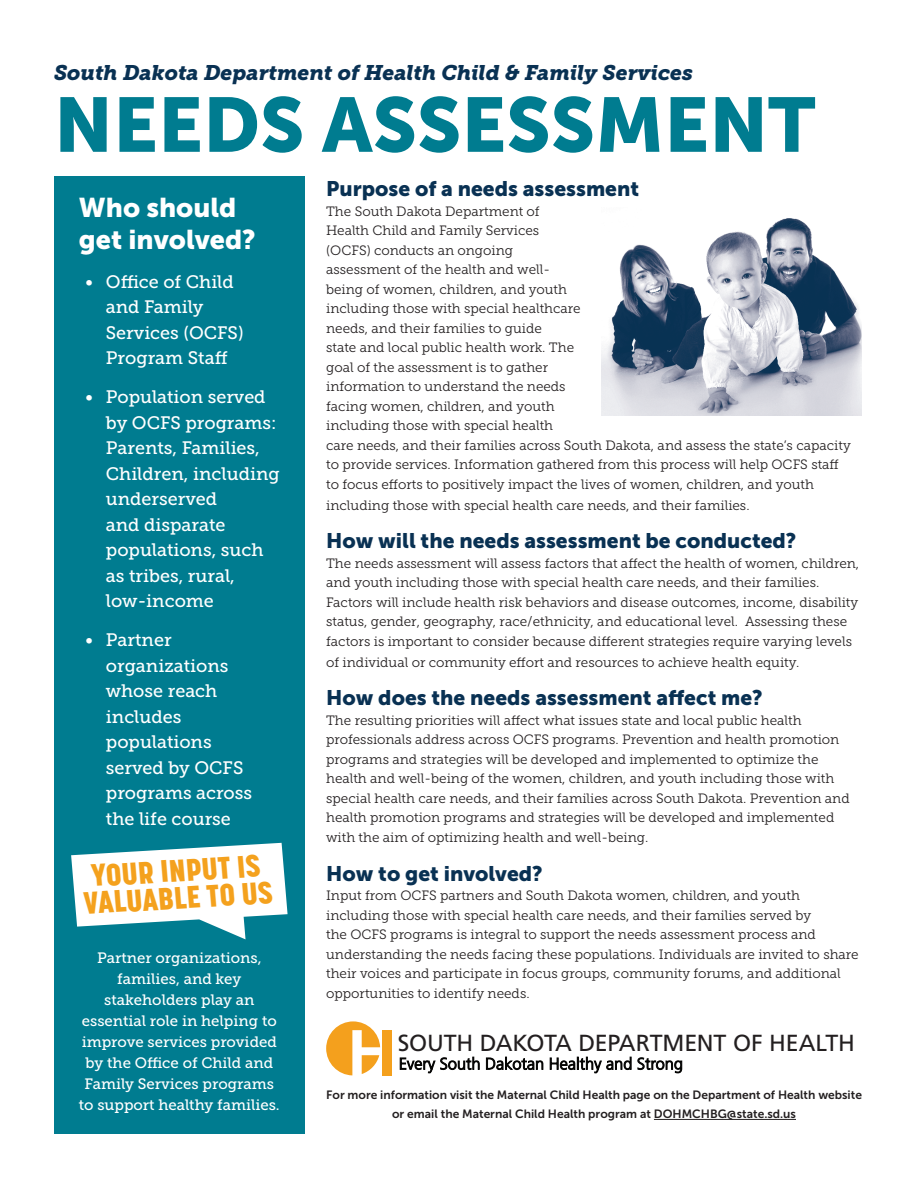
<style>
.page{position:relative;width:918px;height:1188px;background:#fff}
.page>*{position:absolute;margin:0;border:0;box-sizing:border-box;transform-origin:0 0}
.t1{font:76.5px "Museo Sans 900";color:#007c90}
.t2{font:800 30.75px/27.2px "Korolev Condensed";color:#f4a11d;scale:1.07 1}
.t3{font:27px/31.5px "Museo Sans 900";color:#fff}
.t4{font:23.25px "Frutiger";letter-spacing:-.01em;color:#231f20}
.t5{font:21px "Museo Sans 900";color:#093153}
.t6{font:italic 21px "Museo Slab 900";color:#093153}
.t7{font:18px/25.5px "Museo Slab 500";color:#fff}
.t8{font:15px/21px "Museo Slab 500";color:#fff;text-align:center}
.t9{font:13.5px/19.5px "Museo Slab 300";color:#231f20}
.t10{font:12px/19.5px "Museo Sans 700";color:#231f20;text-align:center}
</style>
<div class="page">
<div style="left:54px;top:177px;width:251px;height:957px;background:#007c90"></div>
<img style="left:601px;top:218px;width:261px;height:198px">
<svg style="left:71px;top:843px;width:217px;height:97px"></svg>
<div style="left:383px;top:1030px;width:9px;height:45px;background:#f4a01d"></div>
<svg style="left:326px;top:1021px;width:54px;height:54px"></svg>
<svg style="left:400px;top:1058px;width:35px;height:15px"></svg>
<svg style="left:441px;top:1057px;width:38px;height:13px"></svg>
<svg style="left:486px;top:1057px;width:57px;height:13px"></svg>
<svg style="left:550px;top:1057px;width:51px;height:16px"></svg>
<svg style="left:607px;top:1057px;width:24px;height:13px"></svg>
<svg style="left:638px;top:1058px;width:44px;height:15px"></svg>
<hr style="left:654px;top:1119px;width:142px;height:1px;background:#231f20">
<p class="t6" style="left:54px;top:61px;width:640px">South Dakota Department of Health Child &amp; Family Services</p>
<p class="t1" style="left:54px;top:82px;width:763px">NEEDS ASSESSMENT</p>
<p class="t3" style="left:79px;top:192px;width:178px">Who should get involved?</p>
<p class="t7" style="left:106px;top:269px;width:139px;text-indent:-20px">• Office of Child and Family<br>Services (OCFS)<br>Program Staff</p>
<p class="t7" style="left:106px;top:384px;width:175px;text-indent:-20px">• Population served by OCFS programs:<br>Parents, Families,<br>Children, including underserved<br>and disparate populations, such as tribes, rural, low-income</p>
<p class="t7" style="left:106px;top:627px;width:148px;text-indent:-20px">• Partner organizations whose reach includes populations served by OCFS programs across the life course</p>
<p class="t2" style="left:82px;top:862px;width:178px;rotate:-3deg">YOUR INPUT IS<br>VALUABLE TO US</p>
<p class="t8" style="left:79px;top:948px;width:202px">Partner organizations, families, and key stakeholders play an essential role in helping to improve services provided by the Office of Child and<br>Family Services programs to support healthy families.</p>
<p class="t5" style="left:326px;top:177px;width:315px">Purpose of a needs assessment</p>
<p class="t9" style="left:326px;top:201px;width:526px">The South Dakota Department of<br>Health Child and Family Services<br>(OCFS) conducts an ongoing<br>assessment of the health and well-<br>being of women, children, and youth<br>including those with special healthcare<br>needs, and their families to guide<br>state and local public health work. The<br>goal of the assessment is to gather<br>information to understand the needs<br>facing women, children, and youth<br>including those with special health<br>care needs, and their families across South Dakota, and assess the state’s capacity to provide services. Information gathered from this process will help OCFS staff to focus efforts to positively impact the lives of women, children, and youth</p>
<p class="t9" style="left:326px;top:495px;width:425px">including those with special health care needs, and their families.</p>
<p class="t5" style="left:326px;top:529px;width:472px">How will the needs assessment be conducted?</p>
<p class="t9" style="left:326px;top:553px;width:535px">The needs assessment will assess factors that affect the health of women, children, and youth including those with special health care needs, and their families.<br>Factors will include health risk behaviors and disease outcomes, income, disability status, gender, geography, race/ethnicity, and educational level. Assessing these factors is important to consider because different strategies require varying levels</p>
<p class="t9" style="left:326px;top:652px;width:475px">of individual or community effort and resources to achieve health equity.</p>
<p class="t5" style="left:326px;top:686px;width:438px">How does the needs assessment affect me?</p>
<p class="t9" style="left:326px;top:711px;width:525px">The resulting priorities will affect what issues state and local public health professionals address across OCFS programs. Prevention and health promotion programs and strategies will be developed and implemented to optimize the health and well-being of the women, children, and youth including those with special health care needs, and their families across South Dakota. Prevention and health promotion programs and strategies will be developed and implemented with the aim of optimizing health and well-being.</p>
<p class="t5" style="left:326px;top:861px;width:218px">How to get involved?</p>
<p class="t9" style="left:326px;top:886px;width:534px">Input from OCFS partners and South Dakota women, children, and youth including those with special health care needs, and their families served by<br>the OCFS programs is integral to support the needs assessment process and understanding the needs facing these populations. Individuals are invited to share their voices and participate in focus groups, community forums, and additional opportunities to identify needs.</p>
<p class="t4" style="left:398px;top:1029px;width:459px">SOUTH DAKOTA DEPARTMENT OF HEALTH</p>
<p class="t10" style="left:326px;top:1085px;width:537px">For more information visit the Maternal Child Health page on the Department of Health website or email the Maternal Child Health program at DOHMCHBG@state.sd.us</p>
</div>
